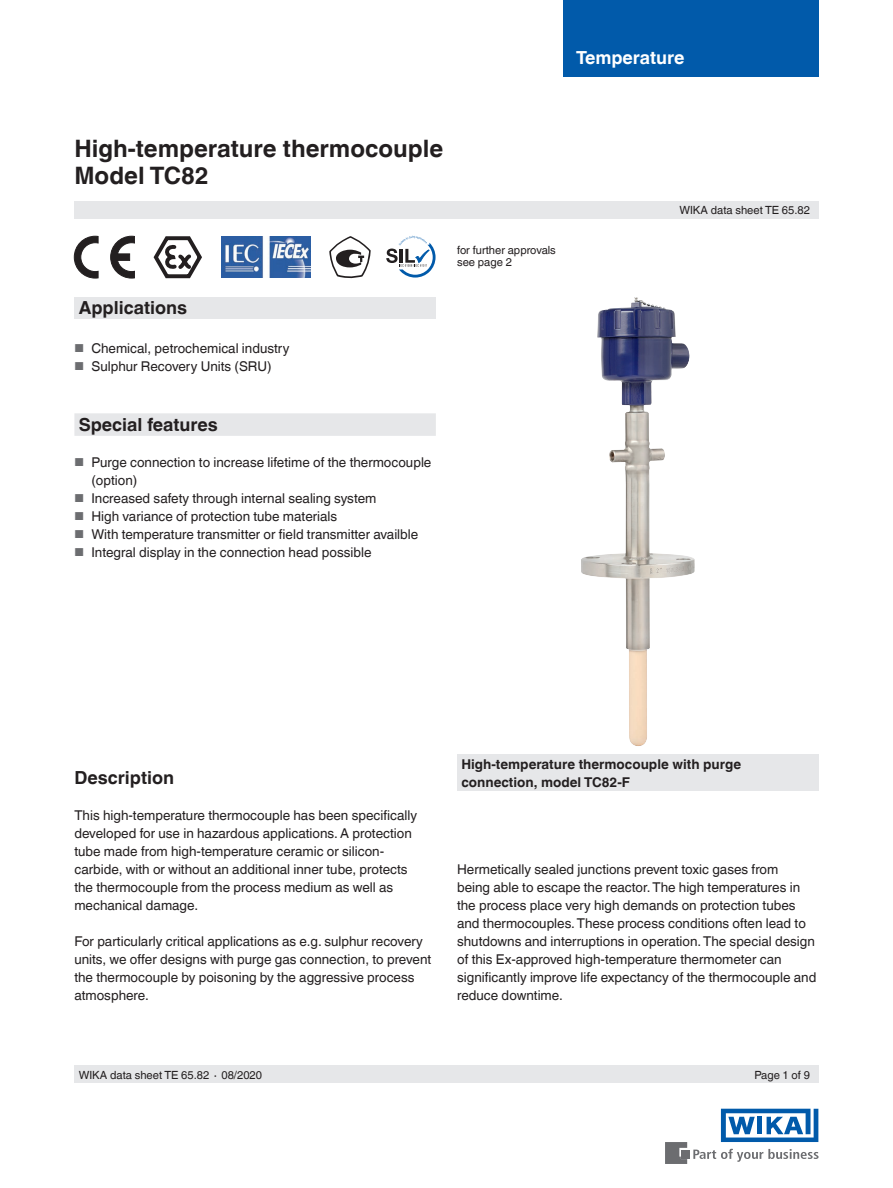
<style>
.page{position:relative;width:893px;height:1188px;background:#fff}
.page>*{position:absolute;margin:0;border:0;box-sizing:border-box;transform-origin:0 0}
.t1{font:700 24px/27px "Helvetica World";color:#231f20}
.t2{font:700 18px "Helvetica World";color:#231f20}
.t3{font:700 18px "Helvetica World";color:#fff}
.t4{font:13.5px/18px "Helvetica World";color:#231f20}
.t5{font:700 13.5px/18px "Helvetica World";color:#231f20}
.t6{font:11.25px/12.3px "Helvetica World";color:#231f20}
.s1{font-size:11.55px;color:#6c6d70}
</style>
<div class="page">
<div style="left:74px;top:202px;width:745px;height:17px;background:#e6e7e9"></div>
<div style="left:74px;top:1066px;width:745px;height:17px;background:#e6e7e9"></div>
<svg style="left:693px;top:1149px;width:126px;height:13px"></svg>
<div style="left:682px;top:1150px;width:8px;height:8px;background:#6c6d70"></div>
<svg style="left:665px;top:1142px;width:22px;height:22px"></svg>
<svg style="left:721px;top:1109px;width:97px;height:33px"></svg>
<div style="left:563px;top:0;width:256px;height:77px;background:#015aaa"></div>
<div style="left:74px;top:297px;width:362px;height:22px;background:#e6e7e9"></div>
<div style="left:74px;top:413px;width:362px;height:23px;background:#e6e7e9"></div>
<svg style="left:386px;top:236px;width:50px;height:42px"></svg>
<svg style="left:329px;top:236px;width:42px;height:43px"></svg>
<svg style="left:74px;top:236px;width:24px;height:42px"></svg>
<svg style="left:111px;top:236px;width:24px;height:42px"></svg>
<svg style="left:153px;top:236px;width:49px;height:43px"></svg>
<img style="left:222px;top:237px;width:89px;height:40px">
<img style="left:581px;top:297px;width:114px;height:449px">
<div style="left:457px;top:755px;width:362px;height:36px;background:#e6e7e9"></div>
<h2 class="t3" style="left:576px;top:47px;width:110px">Temperature</h2>
<h1 class="t1" style="left:74px;top:135px;width:370px">High-temperature thermocouple<br>Model TC82</h1>
<h2 class="t2" style="left:79px;top:297px;width:110px">Applications</h2>
<p class="t4" style="left:74px;top:339px;width:216px"><span class="s1">■</span> Chemical, petrochemical industry</p>
<p class="t4" style="left:74px;top:357px;width:199px"><span class="s1">■</span> Sulphur Recovery Units (SRU)</p>
<h2 class="t2" style="left:79px;top:414px;width:141px">Special features</h2>
<p class="t4" style="left:91px;top:453px;width:341px;text-indent:-17px"><span class="s1">■</span> Purge connection to increase lifetime of the thermocouple (option)</p>
<p class="t4" style="left:74px;top:489px;width:304px"><span class="s1">■</span> Increased safety through internal sealing system</p>
<p class="t4" style="left:74px;top:507px;width:264px"><span class="s1">■</span> High variance of protection tube materials</p>
<p class="t4" style="left:74px;top:525px;width:345px"><span class="s1">■</span> With temperature transmitter or field transmitter availble</p>
<p class="t4" style="left:74px;top:543px;width:299px"><span class="s1">■</span> Integral display in the connection head possible</p>
<p class="t6" style="left:457px;top:244px;width:100px">for further approvals see page 2</p>
<p class="t6" style="left:679px;top:204px;width:132px">WIKA data sheet TE 65.82</p>
<h2 class="t2" style="left:74px;top:767px;width:101px">Description</h2>
<p class="t4" style="left:74px;top:806px;width:344px">This high-temperature thermocouple has been specifically developed for use in hazardous applications. A protection tube made from high-temperature ceramic or silicon&shy;carbide, with or without an additional inner tube, protects the thermocouple from the process medium as well as mechanical damage.</p>
<p class="t4" style="left:74px;top:932px;width:358px">For particularly critical applications as e.g. sulphur recovery units, we offer designs with purge gas connection, to prevent the thermocouple by poisoning by the aggressive process atmosphere.</p>
<p class="t5" style="left:461px;top:755px;width:281px">High-temperature thermocouple with purge connection, model TC82-F</p>
<p class="t4" style="left:457px;top:860px;width:361px">Hermetically sealed junctions prevent toxic gases from<br>being able to escape the reactor. The high temperatures in the process place very high demands on protection tubes and thermocouples. These process conditions often lead to shutdowns and interruptions in operation. The special design of this Ex-approved high-temperature thermometer can significantly improve life expectancy of the thermocouple and reduce downtime.</p>
<p class="t6" style="left:79px;top:1068px;width:185px">WIKA data sheet TE 65.82 ∙ 08/2020</p>
<p class="t6" style="left:754px;top:1068px;width:57px">Page 1 of 9</p>
</div>
